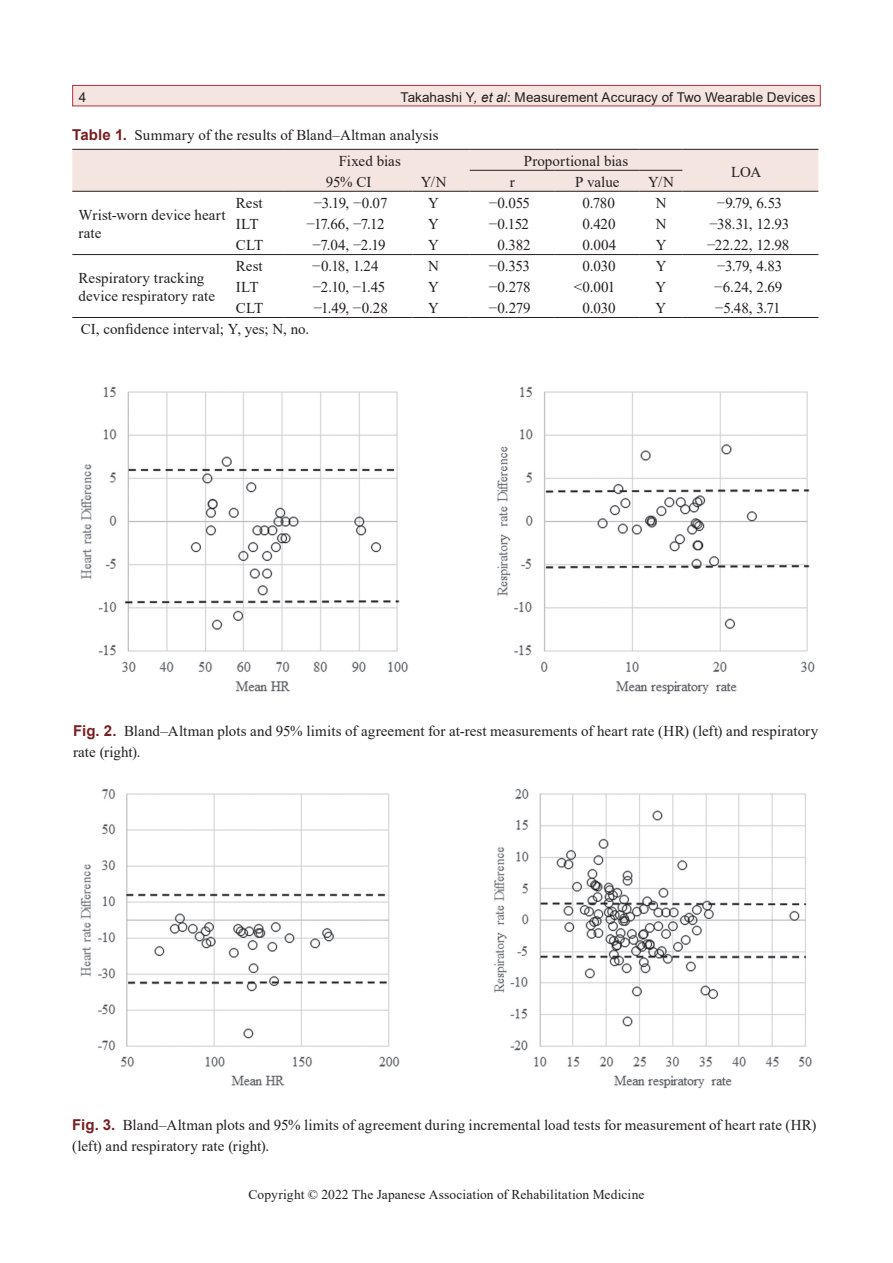
<style>
.page{position:relative;width:893px;height:1263px;background:#fff}
.page>*{position:absolute;margin:0;border:0;box-sizing:border-box;transform-origin:0 0}
.t1{font:15px/18px "Times New Roman";letter-spacing:.005em;color:#231f20}
.t2{font:13.5px "Times New Roman";letter-spacing:.005em;color:#231f20}
.t3{font:13.5px "Arial";letter-spacing:.005em;color:#231f20}
.s1{font-style:italic}
.s2{font-family:"Arial";font-weight:700;color:#772022}
</style>
<div class="page">
<div style="left:72px;top:85px;width:749px;height:21px;background:#f5e5e0;border:1px solid #b72b40"></div>
<hr style="left:234px;top:317px;width:51px;height:1px;background:#231f20">
<hr style="left:285px;top:317px;width:127px;height:1px;background:#231f20">
<hr style="left:412px;top:317px;width:43px;height:1px;background:#231f20">
<svg style="left:455px;top:317px;width:15px;height:1px"></svg>
<hr style="left:470px;top:317px;width:85px;height:1px;background:#231f20">
<hr style="left:555px;top:317px;width:85px;height:1px;background:#231f20">
<hr style="left:640px;top:317px;width:42px;height:1px;background:#231f20">
<hr style="left:682px;top:317px;width:136px;height:1px;background:#231f20">
<div style="left:72px;top:149px;width:746px;height:43px;background:#f5e5e0"></div>
<hr style="left:470px;top:191px;width:85px;height:1px;background:#231f20">
<hr style="left:555px;top:191px;width:85px;height:1px;background:#231f20">
<hr style="left:640px;top:191px;width:42px;height:1px;background:#231f20">
<hr style="left:72px;top:191px;width:162px;height:1px;background:#231f20">
<hr style="left:234px;top:191px;width:51px;height:1px;background:#231f20">
<hr style="left:72px;top:317px;width:162px;height:1px;background:#231f20">
<hr style="left:234px;top:254px;width:51px;height:1px;background:#231f20">
<hr style="left:285px;top:254px;width:127px;height:1px;background:#231f20">
<hr style="left:412px;top:254px;width:43px;height:1px;background:#231f20">
<svg style="left:455px;top:254px;width:15px;height:1px"></svg>
<hr style="left:470px;top:254px;width:85px;height:1px;background:#231f20">
<hr style="left:555px;top:254px;width:85px;height:1px;background:#231f20">
<hr style="left:640px;top:254px;width:42px;height:1px;background:#231f20">
<hr style="left:682px;top:254px;width:136px;height:1px;background:#231f20">
<hr style="left:72px;top:254px;width:162px;height:1px;background:#231f20">
<hr style="left:470px;top:170px;width:85px;height:1px;background:#231f20">
<hr style="left:555px;top:170px;width:85px;height:1px;background:#231f20">
<hr style="left:640px;top:170px;width:42px;height:1px;background:#231f20">
<hr style="left:682px;top:191px;width:136px;height:1px;background:#231f20">
<img style="left:81px;top:387px;width:734px;height:307px">
<img style="left:80px;top:789px;width:732px;height:300px">
<p class="t3" style="left:79px;top:87px;width:9px">4</p>
<p class="t3" style="left:400px;top:88px;width:417px">Takahashi Y<span class="s1">, et al</span>: Measurement Accuracy of Two Wearable Devices</p>
<p class="t1" style="left:339px;top:122px;width:101px;line-height:25.7px;text-indent:-267px"><span class="s2">Table 1.</span> Summary of the results of Bland–Altman analysis<br>Fixed bias</p>
<p class="t1" style="left:524px;top:152px;width:106px">Proportional bias</p>
<p class="t1" style="left:731px;top:162px;width:32px">LOA</p>
<p class="t1" style="left:326px;top:172px;width:47px">95% CI</p>
<p class="t1" style="left:421px;top:172px;width:27px">Y/N</p>
<p class="t1" style="left:510px;top:172px;width:6px">r</p>
<p class="t1" style="left:575px;top:172px;width:46px">P value</p>
<p class="t1" style="left:648px;top:172px;width:27px">Y/N</p>
<p class="t1" style="left:79px;top:206px;width:148px">Wrist-worn device heart rate</p>
<p class="t1" style="left:236px;top:194px;width:28px">Rest</p>
<p class="t1" style="left:314px;top:194px;width:75px">−3.19, −0.07</p>
<p class="t1" style="left:428px;top:194px;width:12px">Y</p>
<p class="t1" style="left:489px;top:194px;width:43px">−0.055</p>
<p class="t1" style="left:583px;top:194px;width:34px">0.780</p>
<p class="t1" style="left:656px;top:194px;width:12px">N</p>
<p class="t1" style="left:717px;top:194px;width:67px">−9.79, 6.53</p>
<p class="t1" style="left:236px;top:215px;width:24px">ILT</p>
<p class="t1" style="left:307px;top:215px;width:80px">−17.66, −7.12</p>
<p class="t1" style="left:428px;top:215px;width:12px">Y</p>
<p class="t1" style="left:489px;top:215px;width:42px">−0.152</p>
<p class="t1" style="left:583px;top:215px;width:34px">0.420</p>
<p class="t1" style="left:656px;top:215px;width:12px">N</p>
<p class="t1" style="left:709px;top:215px;width:82px">−38.31, 12.93</p>
<p class="t1" style="left:236px;top:236px;width:29px">CLT</p>
<p class="t1" style="left:313px;top:236px;width:75px">−7.04, −2.19</p>
<p class="t1" style="left:428px;top:236px;width:12px">Y</p>
<p class="t1" style="left:498px;top:236px;width:35px">0.382</p>
<p class="t1" style="left:583px;top:236px;width:35px">0.004</p>
<p class="t1" style="left:656px;top:236px;width:12px">Y</p>
<p class="t1" style="left:707px;top:236px;width:84px">−22.22, 12.98</p>
<p class="t1" style="left:236px;top:257px;width:28px">Rest</p>
<p class="t1" style="left:312px;top:257px;width:68px">−0.18, 1.24</p>
<p class="t1" style="left:428px;top:257px;width:12px">N</p>
<p class="t1" style="left:489px;top:257px;width:43px">−0.353</p>
<p class="t1" style="left:583px;top:257px;width:34px">0.030</p>
<p class="t1" style="left:656px;top:257px;width:12px">Y</p>
<p class="t1" style="left:717px;top:257px;width:66px">−3.79, 4.83</p>
<p class="t1" style="left:236px;top:278px;width:24px">ILT</p>
<p class="t1" style="left:313px;top:278px;width:74px">−2.10, −1.45</p>
<p class="t1" style="left:428px;top:278px;width:12px">Y</p>
<p class="t1" style="left:489px;top:278px;width:43px">−0.278</p>
<p class="t1" style="left:574px;top:278px;width:43px">&lt;0.001</p>
<p class="t1" style="left:656px;top:278px;width:12px">Y</p>
<p class="t1" style="left:714px;top:278px;width:70px">−6.24, 2.69</p>
<p class="t1" style="left:236px;top:299px;width:29px">CLT</p>
<p class="t1" style="left:314px;top:299px;width:76px">−1.49, −0.28</p>
<p class="t1" style="left:428px;top:299px;width:12px">Y</p>
<p class="t1" style="left:489px;top:299px;width:43px">−0.279</p>
<p class="t1" style="left:583px;top:299px;width:34px">0.030</p>
<p class="t1" style="left:656px;top:299px;width:12px">Y</p>
<p class="t1" style="left:715px;top:299px;width:67px">−5.48, 3.71</p>
<p class="t1" style="left:81px;top:320px;width:230px">CI, confidence interval; Y, yes; N, no.</p>
<p class="t1" style="left:79px;top:269px;width:138px">Respiratory tracking device respiratory rate</p>
<p class="t1" style="left:73px;top:720px;width:747px;line-height:21px"><span class="s2">Fig. 2.</span> Bland–Altman plots and 95% limits of agreement for at-rest measurements of heart rate (HR) (left) and respiratory rate (right).</p>
<p class="t1" style="left:72px;top:1114px;width:746px;line-height:21px"><span class="s2">Fig. 3.</span> Bland–Altman plots and 95% limits of agreement during incremental load tests for measurement of heart rate (HR) (left) and respiratory rate (right).</p>
<p class="t2" style="left:248px;top:1185px;width:397px">Copyright © 2022 The Japanese Association of Rehabilitation Medicine</p>
</div>
